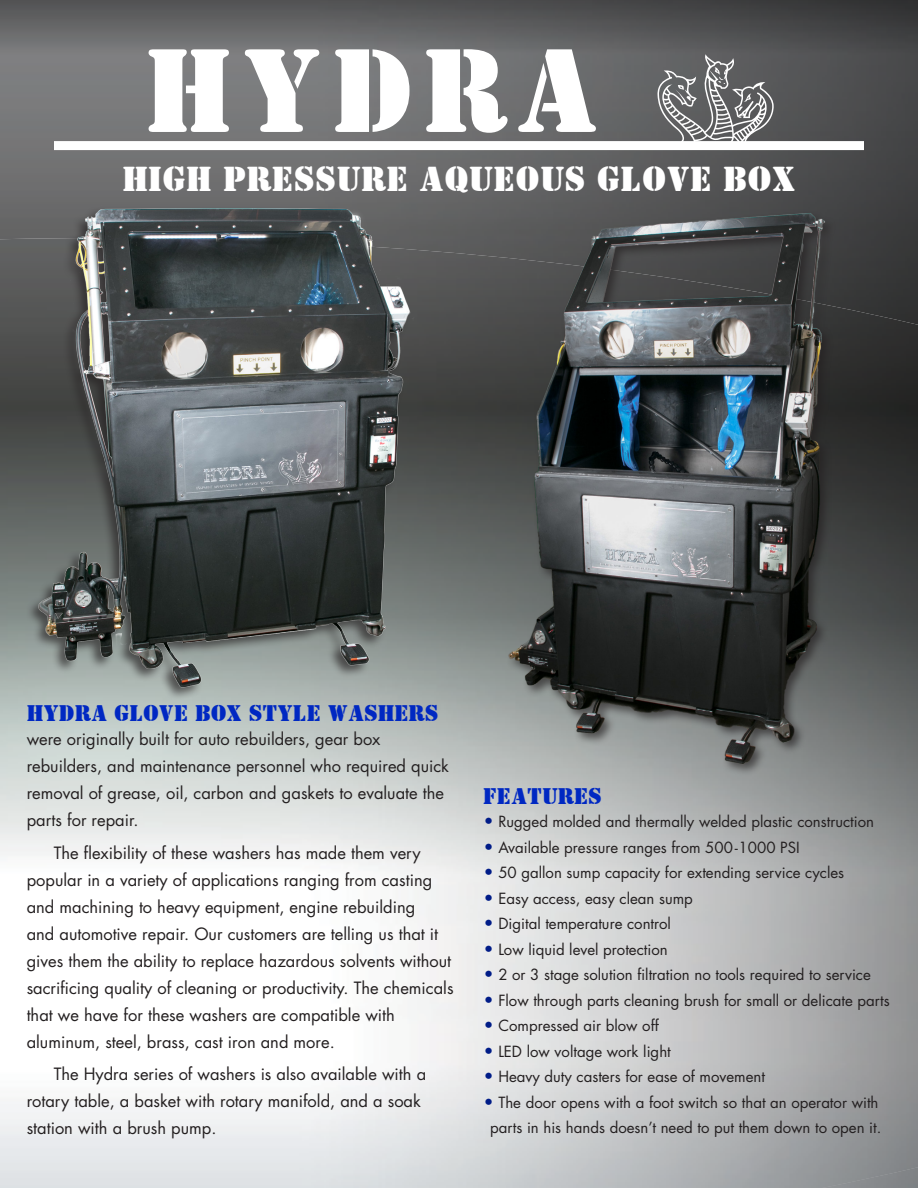
<style>
.page{position:relative;width:918px;height:1188px;background:#fff}
.page>*{position:absolute;margin:0;border:0;box-sizing:border-box;transform-origin:0 0}
.t1{font:117px "Stencil BT";letter-spacing:.08em;color:#fff}
.t2{font:34.5px "Stencil BT";letter-spacing:.01em;color:#fff}
.t3{font:22.5px "Stencil BT";color:#0028c2}
.t4{font:16.5px/27px "Futura";color:#231f20}
.t5{font:15px/25.5px "Futura";color:#231f20;text-align:center}
.s1{font-size:16.5px;color:#001c88}
</style>
<div class="page">
<img style="left:0;top:0;width:918px;height:238px">
<img style="left:0;top:238px;width:918px;height:950px">
<div style="left:26px;top:206px;width:385px;height:494px;background:#231f20;opacity:.65"></div>
<img style="left:38px;top:135px;width:413px;height:628px">
<svg style="left:640px;top:54px;width:160px;height:87px;background:#737375"></svg>
<div style="left:54px;top:141px;width:810px;height:9px;background:#fff"></div>
<img style="left:483px;top:183px;width:399px;height:598px">
<p class="t1" style="left:145px;top:19px;width:456px">HYDRA</p>
<p class="t2" style="left:122px;top:157px;width:675px">HIGH PRESSURE AQUEOUS GLOVE BOX</p>
<p class="t3" style="left:27px;top:699px;width:413px">HYDRA GLOVE BOX STYLE WASHERS</p>
<p class="t4" style="left:27px;top:726px;width:424px">were originally built for auto rebuilders, gear box rebuilders, and maintenance personnel who required quick removal of grease, oil, carbon and gaskets to evaluate the parts for repair.</p>
<p class="t4" style="left:27px;top:839px;width:428px;text-indent:27px">The flexibility of these washers has made them very popular in a variety of applications ranging from casting and machining to heavy equipment, engine rebuilding<br>and automotive repair. Our customers are telling us that it gives them the ability to replace hazardous solvents without sacrificing quality of cleaning or productivity. The chemicals that we have for these washers are compatible with aluminum, steel, brass, cast iron and more.</p>
<p class="t4" style="left:27px;top:1060px;width:401px;text-indent:27px">The Hydra series of washers is also available with a rotary table, a basket with rotary manifold, and a soak station with a brush pump.</p>
<p class="t3" style="left:483px;top:782px;width:120px">FEATURES</p>
<p class="t5" style="left:484px;top:809px;width:392px"><span class="s1">•</span> Rugged molded and thermally welded plastic construction</p>
<p class="t5" style="left:484px;top:834px;width:317px"><span class="s1">•</span> Available pressure ranges from 500-1000 PSI</p>
<p class="t5" style="left:484px;top:860px;width:362px"><span class="s1">•</span> 50 gallon sump capacity for extending service cycles</p>
<p class="t5" style="left:484px;top:885px;width:210px"><span class="s1">•</span> Easy access, easy clean sump</p>
<p class="t5" style="left:484px;top:911px;width:189px"><span class="s1">•</span> Digital temperature control</p>
<p class="t5" style="left:484px;top:936px;width:185px"><span class="s1">•</span> Low liquid level protection</p>
<p class="t5" style="left:484px;top:962px;width:388px"><span class="s1">•</span> 2 or 3 stage solution filtration no tools required to service</p>
<p class="t5" style="left:484px;top:987px;width:407px"><span class="s1">•</span> Flow through parts cleaning brush for small or delicate parts</p>
<p class="t5" style="left:484px;top:1013px;width:176px"><span class="s1">•</span> Compressed air blow off</p>
<p class="t5" style="left:484px;top:1038px;width:188px"><span class="s1">•</span> LED low voltage work light</p>
<p class="t5" style="left:484px;top:1064px;width:283px"><span class="s1">•</span> Heavy duty casters for ease of movement</p>
<p class="t5" style="left:484px;top:1089px;width:399px"><span class="s1">•</span> The door opens with a foot switch so that an operator with parts in his hands doesn’t need to put them down to open it.</p>
</div>
